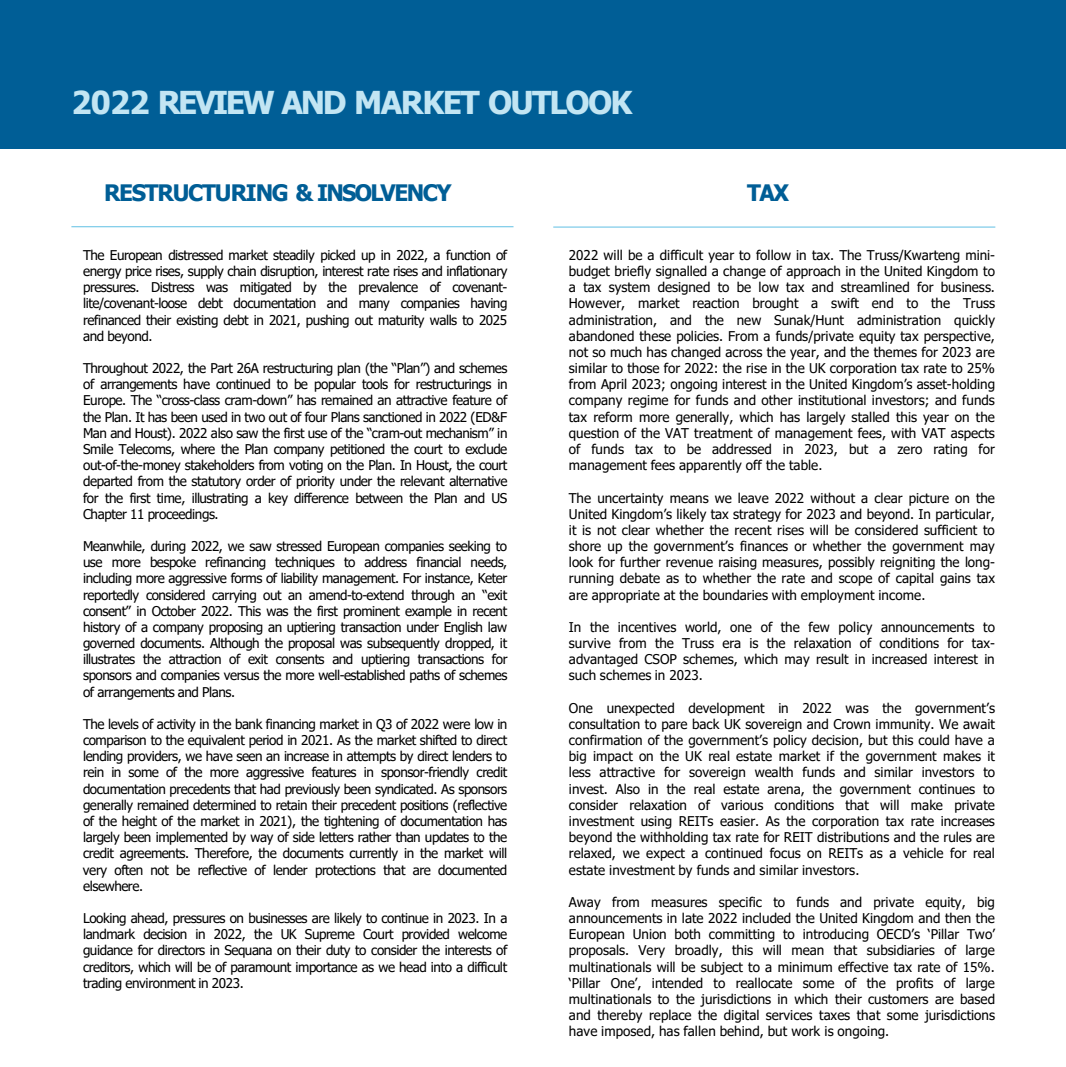
<style>
.page{position:relative;width:1066px;height:1067px;background:#fff}
.page>*{position:absolute;margin:0;border:0;box-sizing:border-box;transform-origin:0 0}
.t1{font:700 31.5px "Tahoma";letter-spacing:-.06em;color:#c2e5f3}
.t2{font:700 22.75px "Tahoma";letter-spacing:-.06em;color:#005e96}
.t3{font:13.47px/16.1px "Tahoma";letter-spacing:-.02em;color:#000;text-align:justify}
</style>
<div class="page">
<div style="left:0;top:0;width:1066px;height:149px;background:#005e96"></div>
<hr style="left:553px;top:226px;width:442px;height:2px;background:#86cfea">
<hr style="left:71px;top:226px;width:442px;height:1px;background:#86cfea">
<h2 class="t1" style="left:71px;top:80px;width:562px">2022 REVIEW AND MARKET OUTLOOK</h2>
<p class="t2" style="left:104px;top:177px;width:349px">RESTRUCTURING &amp; INSOLVENCY</p>
<p class="t2" style="left:747px;top:177px;width:43px">TAX</p>
<p class="t3" style="left:83px;top:248px;width:426px">The European distressed market steadily picked up in 2022, a function of energy price rises, supply chain disruption, interest rate rises and inflationary pressures. Distress was mitigated by the prevalence of covenant&shy;lite/covenant-loose debt documentation and many companies having refinanced their existing debt in 2021, pushing out maturity walls to 2025 and beyond.</p>
<p class="t3" style="left:83px;top:361px;width:426px">Throughout 2022, the Part 26A restructuring plan (the “Plan”) and schemes of arrangements have continued to be popular tools for restructurings in Europe. The “cross-class cram-down” has remained an attractive feature of the Plan. It has been used in two out of four Plans sanctioned in 2022 (ED&amp;F Man and Houst). 2022 also saw the first use of the “cram-out mechanism” in Smile Telecoms, where the Plan company petitioned the court to exclude out-of-the-money stakeholders from voting on the Plan. In Houst, the court departed from the statutory order of priority under the relevant alternative for the first time, illustrating a key difference between the Plan and US Chapter 11 proceedings.</p>
<p class="t3" style="left:83px;top:539px;width:426px">Meanwhile, during 2022, we saw stressed European companies seeking to use more bespoke refinancing techniques to address financial needs, including more aggressive forms of liability management. For instance, Keter reportedly considered carrying out an amend-to-extend through an “exit consent” in October 2022. This was the first prominent example in recent history of a company proposing an uptiering transaction under English law governed documents. Although the proposal was subsequently dropped, it illustrates the attraction of exit consents and uptiering transactions for sponsors and companies versus the more well-established paths of schemes of arrangements and Plans.</p>
<p class="t3" style="left:83px;top:716px;width:426px">The levels of activity in the bank financing market in Q3 of 2022 were low in comparison to the equivalent period in 2021. As the market shifted to direct lending providers, we have seen an increase in attempts by direct lenders to rein in some of the more aggressive features in sponsor-friendly credit documentation precedents that had previously been syndicated. As sponsors generally remained determined to retain their precedent positions (reflective of the height of the market in 2021), the tightening of documentation has largely been implemented by way of side letters rather than updates to the credit agreements. Therefore, the documents currently in the market will very often not be reflective of lender protections that are documented elsewhere.</p>
<p class="t3" style="left:83px;top:911px;width:426px">Looking ahead, pressures on businesses are likely to continue in 2023. In a landmark decision in 2022, the UK Supreme Court provided welcome guidance for directors in Sequana on their duty to consider the interests of creditors, which will be of paramount importance as we head into a difficult trading environment in 2023.</p>
<p class="t3" style="left:569px;top:248px;width:428px">2022 will be a difficult year to follow in tax. The Truss/Kwarteng mini&shy;budget briefly signalled a change of approach in the United Kingdom to a tax system designed to be low tax and streamlined for business.<br>However, market reaction brought a swift end to the Truss administration, and the new Sunak/Hunt administration quickly abandoned these policies. From a funds/private equity tax perspective, not so much has changed across the year, and the themes for 2023 are similar to those for 2022: the rise in the UK corporation tax rate to 25% from April 2023; ongoing interest in the United Kingdom’s asset-holding company regime for funds and other institutional investors; and funds tax reform more generally, which has largely stalled this year on the question of the VAT treatment of management fees, with VAT aspects of funds tax to be addressed in 2023, but a zero rating for management fees apparently off the table.</p>
<p class="t3" style="left:569px;top:490px;width:428px">The uncertainty means we leave 2022 without a clear picture on the United Kingdom’s likely tax strategy for 2023 and beyond. In particular, it is not clear whether the recent rises will be considered sufficient to shore up the government’s finances or whether the government may look for further revenue raising measures, possibly reigniting the long&shy;running debate as to whether the rate and scope of capital gains tax are appropriate at the boundaries with employment income.</p>
<p class="t3" style="left:569px;top:619px;width:428px">In the incentives world, one of the few policy announcements to survive from the Truss era is the relaxation of conditions for tax&shy;advantaged CSOP schemes, which may result in increased interest in such schemes in 2023.</p>
<p class="t3" style="left:569px;top:700px;width:428px">One unexpected development in 2022 was the government’s consultation to pare back UK sovereign and Crown immunity. We await confirmation of the government’s policy decision, but this could have a big impact on the UK real estate market if the government makes it less attractive for sovereign wealth funds and similar investors to invest. Also in the real estate arena, the government continues to consider relaxation of various conditions that will make private investment using REITs easier. As the corporation tax rate increases beyond the withholding tax rate for REIT distributions and the rules are relaxed, we expect a continued focus on REITs as a vehicle for real estate investment by funds and similar investors.</p>
<p class="t3" style="left:569px;top:894px;width:428px">Away from measures specific to funds and private equity, big announcements in late 2022 included the United Kingdom and then the European Union both committing to introducing OECD’s ‘Pillar Two’ proposals. Very broadly, this will mean that subsidiaries of large multinationals will be subject to a minimum effective tax rate of 15%. ‘Pillar One’, intended to reallocate some of the profits of large multinationals to the jurisdictions in which their customers are based and thereby replace the digital services taxes that some jurisdictions have imposed, has fallen behind, but work is ongoing.</p>
</div>
